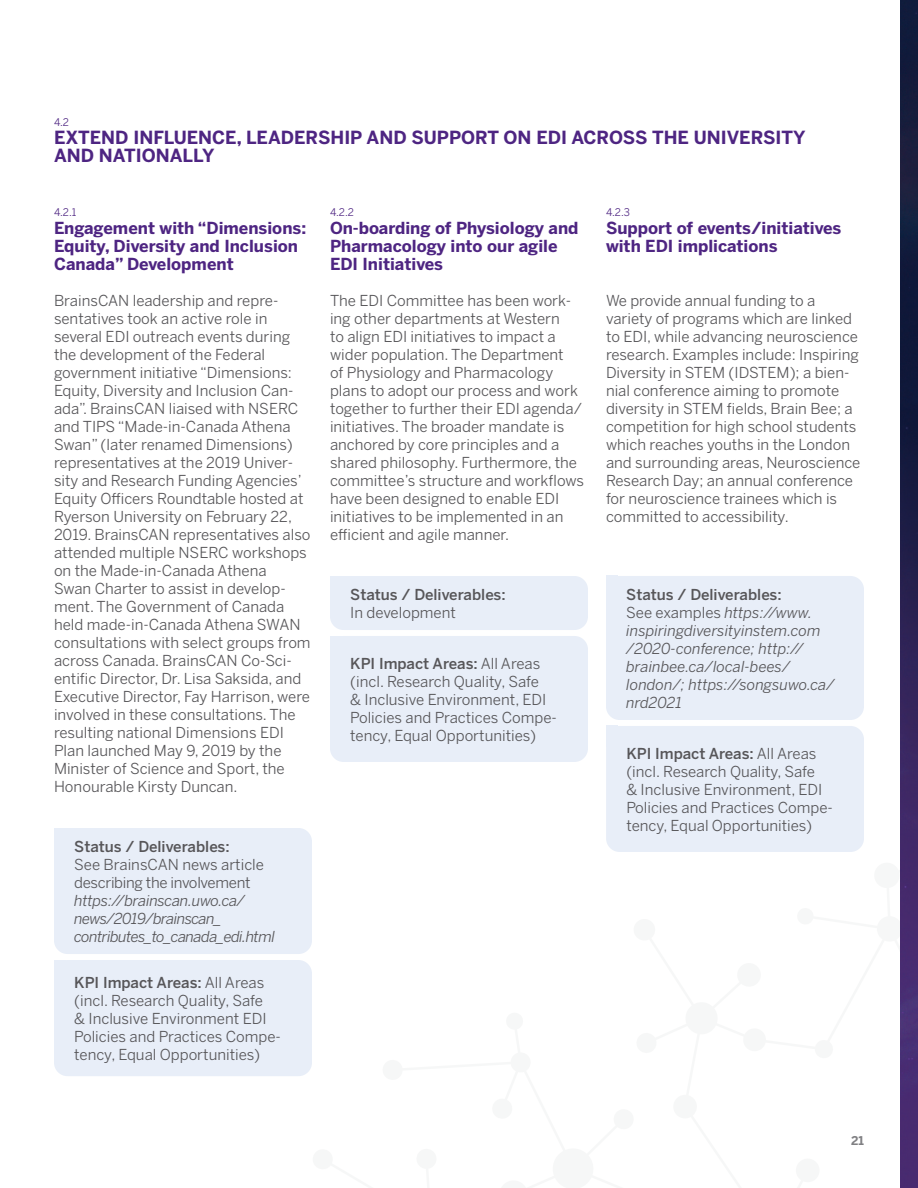
<style>
.page{position:relative;width:918px;height:1188px;background:#fff}
.page>*{position:absolute;margin:0;border:0;box-sizing:border-box;transform-origin:0 0}
.Subsections{font:700 18px/18px "Benton Sans";color:#4e2582}
.Sub_Subsection{font:700 16.5px/18px "Benton Sans";color:#4e2582}
.t1{font:15px/18px "Benton Sans";color:#575659}
.t2{font:italic 15px/18px "Benton Sans";letter-spacing:-.01em;color:#575659}
.t3{font:italic 15px/18px "Benton Sans";letter-spacing:-.04em;color:#575659}
.t4{font:500 15px/18px "Benton Sans";color:#575659}
.t5{font:700 12px "Benton Sans";color:#808083}
.Section_Numbers{font:10.5px "Benton Sans";color:#4e2582}
.s1{font-weight:500;font-style:normal}
.s2{font-style:normal}
.s3{font-weight:500}
.s4{font-weight:400}
</style>
<div class="page">
<img style="left:901px;top:0;width:17px;height:1188px">
<div style="left:54px;top:828px;width:258px;height:126px;background:#e8eef8;border-radius:14px"></div>
<div style="left:54px;top:828px;width:12px;height:25px;background:#e8eef8"></div>
<div style="left:330px;top:576px;width:258px;height:54px;background:#e8eef8;border-radius:14px"></div>
<div style="left:330px;top:576px;width:12px;height:18px;background:#e8eef8"></div>
<div style="left:606px;top:576px;width:258px;height:144px;background:#e8eef8;border-radius:14px"></div>
<div style="left:606px;top:576px;width:12px;height:24px;background:#e8eef8"></div>
<div style="left:54px;top:960px;width:258px;height:116px;background:#e8eef8;border-radius:14px"></div>
<div style="left:54px;top:960px;width:12px;height:23px;background:#e8eef8"></div>
<div style="left:330px;top:636px;width:258px;height:126px;background:#e8eef8;border-radius:14px"></div>
<div style="left:330px;top:636px;width:12px;height:32px;background:#e8eef8"></div>
<div style="left:606px;top:726px;width:258px;height:126px;background:#e8eef8;border-radius:14px"></div>
<div style="left:606px;top:726px;width:12px;height:21px;background:#e8eef8"></div>
<p class="Section_Numbers" style="left:54px;top:116px;width:17px">4.2</p>
<p class="Subsections" style="left:54px;top:128px;width:753px">EXTEND INFLUENCE, LEADERSHIP AND SUPPORT ON EDI ACROSS THE UNIVERSITY<br>AND NATIONALLY</p>
<p class="Section_Numbers" style="left:54px;top:206px;width:24px">4.2.1</p>
<p class="Sub_Subsection" style="left:54px;top:219px;width:254px">Engagement with “Dimensions:<br>Equity, Diversity and Inclusion<br>Canada” Development</p>
<p class="t1" style="left:54px;top:291px;width:258px">BrainsCAN leadership and repre&shy;sentatives took an active role in several EDI outreach events during the development of the Federal government initiative “Dimensions:<br>Equity, Diversity and Inclusion Can&shy;ada”. BrainsCAN liaised with NSERC and TIPS “Made-in-Canada Athena Swan” (later renamed Dimensions) representatives at the 2019 Univer&shy;sity and Research Funding Agencies’ Equity Officers Roundtable hosted at Ryerson University on February 22, 2019. BrainsCAN representatives also attended multiple NSERC workshops on the Made-in-Canada Athena<br>Swan Charter to assist in develop&shy;ment. The Government of Canada held made-in-Canada Athena SWAN consultations with select groups from across Canada. BrainsCAN Co-Sci&shy;entific Director, Dr. Lisa Saksida, and Executive Director, Fay Harrison, were involved in these consultations. The resulting national Dimensions EDI Plan launched May 9, 2019 by the Minister of Science and Sport, the Honourable Kirsty Duncan.</p>
<p class="t3" style="left:74px;top:837px;width:202px"><span class="s1">Status / Deliverables:<br></span><span class="s2">See BrainsCAN news article describing the involvement </span>https://brainscan.uwo.ca/ news/2019/brainscan_ contributes_to_canada_edi.html</p>
<p class="t1" style="left:74px;top:973px;width:208px"><span class="s3">KPI Impact Areas:</span> All Areas (incl. Research Quality, Safe<br>&amp; Inclusive Environment EDI<br>Policies and Practices Compe&shy;tency, Equal Opportunities)</p>
<p class="Section_Numbers" style="left:330px;top:206px;width:26px">4.2.2</p>
<p class="Sub_Subsection" style="left:330px;top:219px;width:250px">On-boarding of Physiology and<br>Pharmacology into our agile<br>EDI Initiatives</p>
<p class="t1" style="left:330px;top:291px;width:256px">The EDI Committee has been work&shy;ing other departments at Western<br>to align EDI initiatives to impact a wider population. The Department<br>of Physiology and Pharmacology plans to adopt our process and work together to further their EDI agenda/ initiatives. The broader mandate is anchored by core principles and a shared philosophy. Furthermore, the committee’s structure and workflows have been designed to enable EDI initiatives to be implemented in an efficient and agile manner.</p>
<p class="Section_Numbers" style="left:606px;top:206px;width:26px">4.2.3</p>
<p class="Sub_Subsection" style="left:606px;top:219px;width:237px">Support of events/initiatives with EDI implications</p>
<p class="t1" style="left:606px;top:291px;width:256px">We provide annual funding to a variety of programs which are linked to EDI, while advancing neuroscience research. Examples include: Inspiring Diversity in STEM (IDSTEM); a bien&shy;nial conference aiming to promote diversity in STEM fields, Brain Bee; a competition for high school students which reaches youths in the London and surrounding areas, Neuroscience Research Day; an annual conference for neuroscience trainees which is committed to accessibility.</p>
<p class="t4" style="left:350px;top:585px;width:157px">Status / Deliverables:<br><span class="s4">In development</span></p>
<p class="t2" style="left:626px;top:585px;width:210px"><span class="s1">Status / Deliverables:<br></span><span class="s2">See examples</span> https://www. inspiringdiversityinstem.com /2020-conference; http:// brainbee.ca/local-bees/ london/; https://songsuwo.ca/ nrd2021</p>
<p class="t1" style="left:350px;top:654px;width:208px"><span class="s3">KPI Impact Areas:</span> All Areas (incl. Research Quality, Safe<br>&amp; Inclusive Environment, EDI<br>Policies and Practices Compe&shy;tency, Equal Opportunities)</p>
<p class="t1" style="left:626px;top:744px;width:208px"><span class="s3">KPI Impact Areas:</span> All Areas (incl. Research Quality, Safe<br>&amp; Inclusive Environment, EDI<br>Policies and Practices Compe&shy;tency, Equal Opportunities)</p>
<p class="t5" style="left:851px;top:1133px;width:14px">21</p>
</div>
